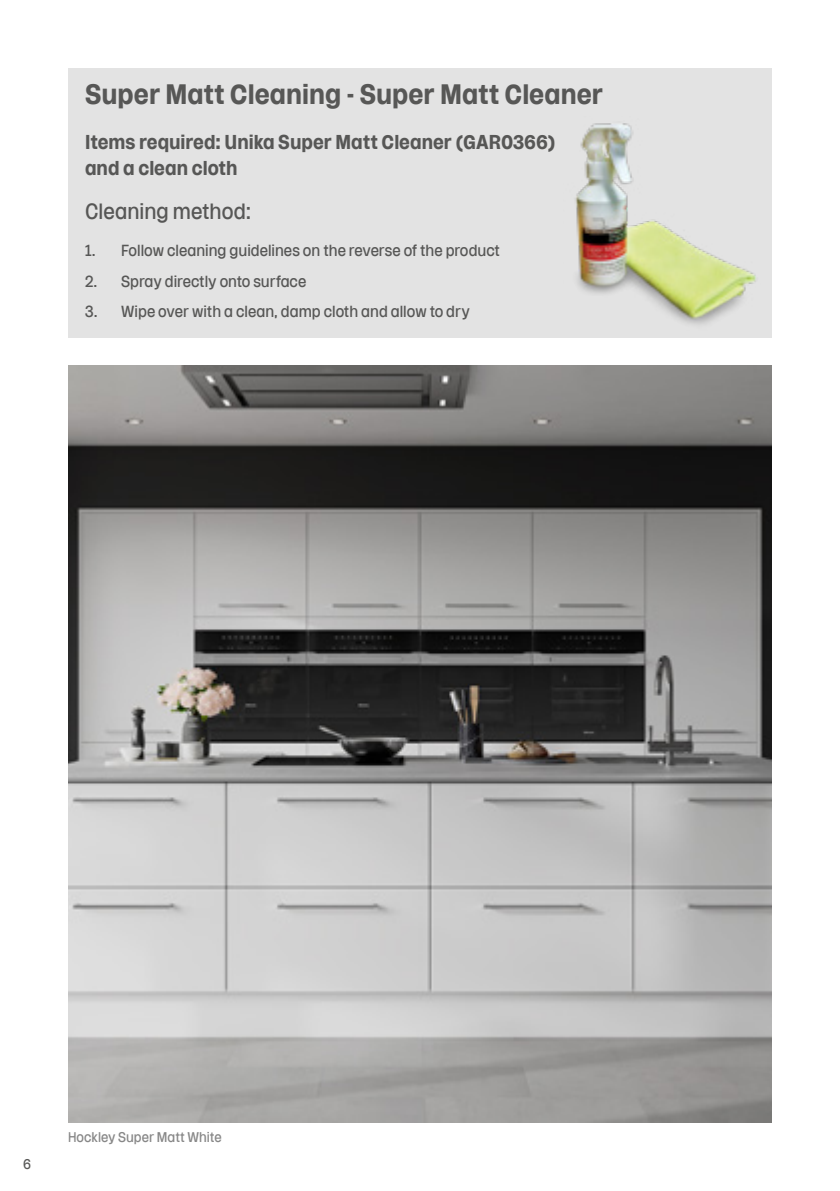
<style>
.page{position:relative;width:840px;height:1191px;background:#fff}
.page>*{position:absolute;margin:0;border:0;box-sizing:border-box;transform-origin:0 0}
.t1{font:700 28px "Rooster 2022";color:#575756}
.t2{font:22px "Rooster 2022";color:#575756}
.t3{font:700 20px/26.4px "Rooster 2022";color:#575756}
.t4{font:16px "Rooster 2022";color:#575756}
.t5{font:14px "Rooster 2022";color:#878787}
.t6{font:14px "Rooster 2022";color:#575756}
</style>
<div class="page">
<img style="left:68px;top:365px;width:703px;height:758px">
<div style="left:68px;top:68px;width:703px;height:269px;background:#e3e3e3"></div>
<img style="left:575px;top:123px;width:181px;height:202px">
<h1 class="t1" style="left:85px;top:79px;width:519px">Super Matt Cleaning - Super Matt Cleaner</h1>
<p class="t3" style="left:85px;top:128px;width:471px">Items required: Unika Super Matt Cleaner (GAR0366) and a clean cloth</p>
<h2 class="t2" style="left:85px;top:200px;width:167px">Cleaning method:</h2>
<p class="t4" style="left:85px;top:242px;width:416px">1. Follow cleaning guidelines on the reverse of the product</p>
<p class="t4" style="left:85px;top:273px;width:223px">2. Spray directly onto surface</p>
<p class="t4" style="left:85px;top:303px;width:386px">3. Wipe over with a clean, damp cloth and allow to dry</p>
<p class="t6" style="left:23px;top:1156px;width:9px">6</p>
<p class="t5" style="left:68px;top:1129px;width:155px">Hockley Super Matt White</p>
</div>
